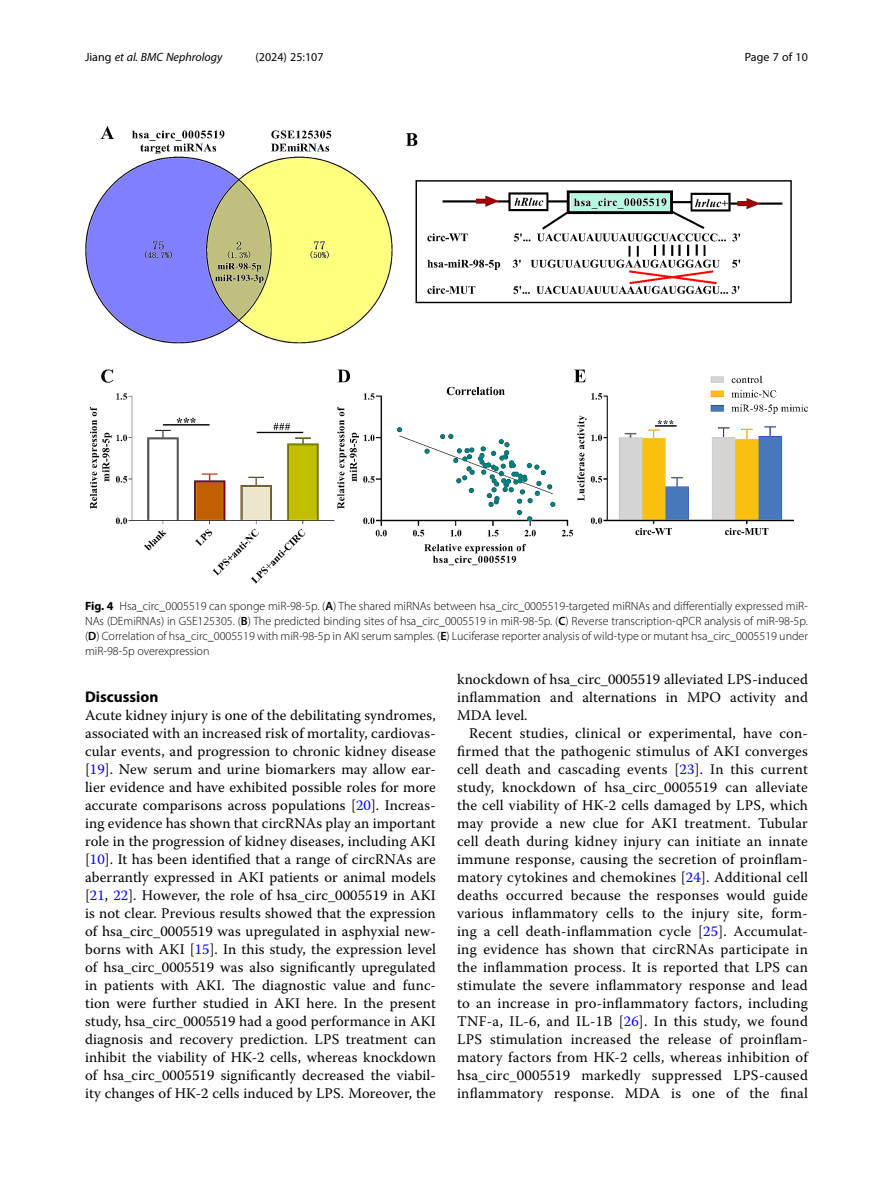
<style>
.page{position:relative;width:893px;height:1191px;background:#fff}
.page>*{position:absolute;margin:0;border:0;box-sizing:border-box;transform-origin:0 0}
.Head_1{font:700 15.45px "Myriad Pro";color:#000}
.Body_Text{font:14.7px/18px "Warnock Pro";letter-spacing:.005em;color:#000;text-align:justify}
.Body_Text_Indent{font:14.7px/18px "Warnock Pro";letter-spacing:.015em;color:#000;text-align:justify}
.Figure_Caption{font:300 12px/15px "Myriad Pro";color:#000;text-align:justify}
.t1{font:italic 12px "Myriad Pro";color:#000}
.t2{font:12px "Myriad Pro";color:#000}
.s1{font-style:normal}
.s2{font-weight:700}
.s3{font-weight:600}
.s4{color:#00f}
</style>
<div class="page">
<img style="left:85px;top:126px;width:723px;height:457px">
<p class="t1" style="left:85px;top:50px;width:139px"><span class="s1">Jiang</span> et al. BMC Nephrology</p>
<p class="t2" style="left:256px;top:50px;width:70px">(2024) 25:107</p>
<p class="t2" style="left:745px;top:50px;width:65px">Page 7 of 10</p>
<p class="Figure_Caption" style="left:85px;top:598px;width:724px"><span class="s2">Fig. 4</span> Hsa_circ_0005519 can sponge miR-98-5p. (<span class="s3">A</span>) The shared miRNAs between hsa_circ_0005519-targeted miRNAs and differentially expressed miR-NAs (DEmiRNAs) in GSE125305. (<span class="s3">B</span>) The predicted binding sites of hsa_circ_0005519 in miR-98-5p. (<span class="s3">C</span>) Reverse transcription-qPCR analysis of miR-98-5p. (<span class="s3">D</span>) Correlation of hsa_circ_0005519 with miR-98-5p in AKI serum samples. (<span class="s3">E</span>) Luciferase reporter analysis of wild-type or mutant hsa_circ_0005519 under miR-98-5p overexpression</p>
<p class="Head_1" style="left:85px;top:687px;width:75px">Discussion</p>
<p class="Body_Text" style="left:85px;top:706px;width:352px">Acute kidney injury is one of the debilitating syndromes, associated with an increased risk of mortality, cardiovas&shy;cular events, and progression to chronic kidney disease [<span class="s4">19</span>]. New serum and urine biomarkers may allow ear&shy;lier evidence and have exhibited possible roles for more accurate comparisons across populations [<span class="s4">20</span>]. Increas&shy;ing evidence has shown that circRNAs play an important role in the progression of kidney diseases, including AKI [<span class="s4">10</span>]. It has been identified that a range of circRNAs are aberrantly expressed in AKI patients or animal models [<span class="s4">21</span>, <span class="s4">22</span>]. However, the role of hsa_circ_0005519 in AKI is not clear. Previous results showed that the expression of hsa_circ_0005519 was upregulated in asphyxial new&shy;borns with AKI [<span class="s4">15</span>]. In this study, the expression level of hsa_circ_0005519 was also significantly upregulated in patients with AKI. The diagnostic value and func&shy;tion were further studied in AKI here. In the present study, hsa_circ_0005519 had a good performance in AKI diagnosis and recovery prediction. LPS treatment can inhibit the viability of HK-2 cells, whereas knockdown of hsa_circ_0005519 significantly decreased the viabil&shy;ity changes of HK-2 cells induced by LPS. Moreover, the</p>
<p class="Body_Text" style="left:457px;top:670px;width:352px">knockdown of hsa_circ_0005519 alleviated LPS-induced inflammation and alternations in MPO activity and MDA level.</p>
<p class="Body_Text_Indent" style="left:457px;top:724px;width:352px;text-indent:12px">Recent studies, clinical or experimental, have con&shy;firmed that the pathogenic stimulus of AKI converges cell death and cascading events [<span class="s4">23</span>]. In this current study, knockdown of hsa_circ_0005519 can alleviate the cell viability of HK-2 cells damaged by LPS, which may provide a new clue for AKI treatment. Tubular cell death during kidney injury can initiate an innate immune response, causing the secretion of proinflam&shy;matory cytokines and chemokines [<span class="s4">24</span>]. Additional cell deaths occurred because the responses would guide various inflammatory cells to the injury site, form&shy;ing a cell death-inflammation cycle [<span class="s4">25</span>]. Accumulat&shy;ing evidence has shown that circRNAs participate in the inflammation process. It is reported that LPS can stimulate the severe inflammatory response and lead to an increase in pro-inflammatory factors, including TNF-a, IL-6, and IL-1B [<span class="s4">26</span>]. In this study, we found LPS stimulation increased the release of proinflam&shy;matory factors from HK-2 cells, whereas inhibition of hsa_circ_0005519 markedly suppressed LPS-caused inflammatory response. MDA is one of the final</p>
</div>
